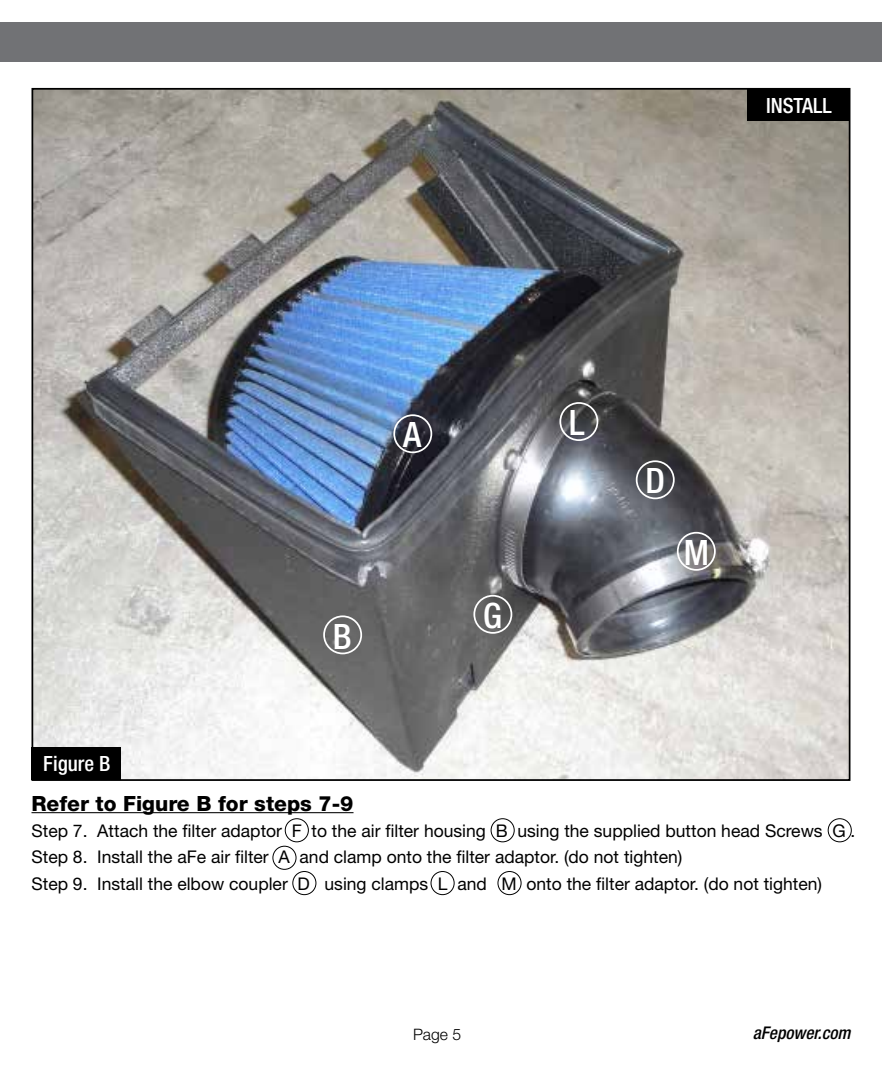
<style>
.page{position:relative;width:882px;height:1071px;background:#fff}
.page>*{position:absolute;margin:0;border:0;box-sizing:border-box;transform-origin:0 0}
.t1{font:500 condensed 35px "Helvetica Neue";color:#fff}
.t2{font:800 21px "Helvetica Neue";color:#000}
.t3{font:500 condensed 21px "Helvetica Neue";color:#fff}
.t4{font:17.5px/26.2px "Helvetica Neue";color:#000}
.t5{font:italic 500 condensed 17.5px "Helvetica Neue";color:#000}
.t6{font:300 15.75px "Helvetica Neue";color:#000}
</style>
<div class="page">
<div style="left:0;top:23px;width:882px;height:39px;background:#717275"></div>
<img style="left:35px;top:91px;width:812px;height:687px">
<hr style="left:32px;top:812px;width:322px;height:1px;background:#000">
<div style="left:32px;top:747px;width:89px;height:33px;background:#000"></div>
<div style="left:747px;top:88px;width:103px;height:33px;background:#000"></div>
<div style="left:285px;top:818px;width:24px;height:24px;border:1px solid #000;border-radius:50%"></div>
<div style="left:491px;top:818px;width:24px;height:24px;border:1px solid #000;border-radius:50%"></div>
<div style="left:828px;top:818px;width:24px;height:24px;border:1px solid #000;border-radius:50%"></div>
<div style="left:272px;top:846px;width:24px;height:24px;border:1px solid #000;border-radius:50%"></div>
<div style="left:292px;top:871px;width:24px;height:24px;border:1px solid #000;border-radius:50%"></div>
<div style="left:498px;top:871px;width:24px;height:24px;border:1px solid #000;border-radius:50%"></div>
<div style="left:431px;top:871px;width:24px;height:24px;border:1px solid #000;border-radius:50%"></div>
<div style="left:393px;top:414px;width:39px;height:39px;border:2px solid #fff;border-radius:50%"></div>
<div style="left:323px;top:615px;width:39px;height:39px;border:2px solid #fff;border-radius:50%"></div>
<div style="left:473px;top:595px;width:39px;height:39px;border:2px solid #fff;border-radius:50%"></div>
<div style="left:559px;top:402px;width:39px;height:39px;border:2px solid #fff;border-radius:50%"></div>
<div style="left:636px;top:460px;width:39px;height:39px;border:2px solid #fff;border-radius:50%"></div>
<div style="left:677px;top:532px;width:39px;height:39px;border:2px solid #fff;border-radius:50%"></div>
<p class="t3" style="left:43px;top:751px;width:69px">Figure B</p>
<p class="t3" style="left:766px;top:93px;width:67px">INSTALL</p>
<h1 class="t1" style="left:403px;top:414px;width:20px">A</h1>
<h1 class="t1" style="left:333px;top:615px;width:20px">B</h1>
<h1 class="t1" style="left:483px;top:595px;width:20px">G</h1>
<h1 class="t1" style="left:569px;top:402px;width:17px">L</h1>
<h1 class="t1" style="left:646px;top:460px;width:21px">D</h1>
<h1 class="t1" style="left:684px;top:532px;width:27px">M</h1>
<p class="t2" style="left:32px;top:791px;width:324px">Refer to Figure B for steps 7-9</p>
<p class="t4" style="left:32px;top:818px;width:825px">Step 7. Attach the filter adaptor F to the air filter housing B using the supplied button head Screws G .<br>Step 8. Install the aFe air filter A and clamp onto the filter adaptor. (do not tighten)<br>Step 9. Install the elbow coupler D using clamps L and M onto the filter adaptor. (do not tighten)</p>
<p class="t6" style="left:413px;top:1024px;width:50px">Page 5</p>
<p class="t5" style="left:753px;top:1023px;width:99px">aFepower.com</p>
</div>
